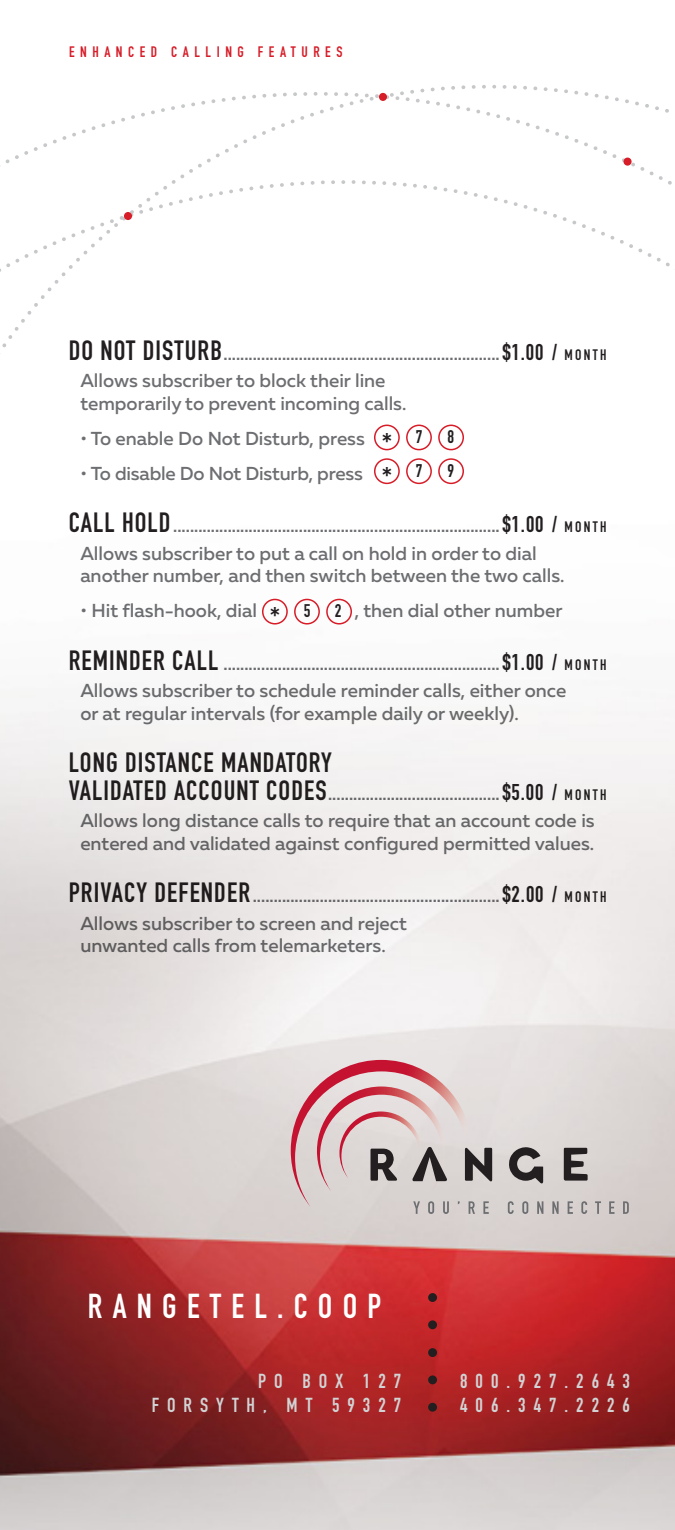
<style>
.page{position:relative;width:675px;height:1530px;background:#fff}
.page>*{position:absolute;margin:0;border:0;box-sizing:border-box;transform-origin:0 0}
.t1{font:34.25px "DIN Engschrift";letter-spacing:.3em;color:#fff}
.t2{font:28px "DIN Engschrift";color:#231f20}
.t3{font:27.5px "DIN Engschrift";letter-spacing:.04em;color:#231f20}
.t4{font:22.5px "DIN Engschrift";letter-spacing:.04em;color:#6d6e71}
.t5{font:20px/24px "DIN Engschrift";letter-spacing:.4em;color:#d1d3d4}
.t6{font:500 18.75px/22.5px "Muller";color:#6d6e71}
.t7{font:18px "DIN Engschrift";color:#231f20}
.t8{font:15px "DIN Engschrift";letter-spacing:.37em;color:#d71d28}
.s1{font-size:27.5px;color:#231f20}
.s2{color:#231f20}
.s3{font-size:15px;color:#231f20}
</style>
<div class="page">
<img style="left:0;top:424px;width:675px;height:1106px">
<div style="left:428px;top:1348px;width:9px;height:9px;background:#231f20;border-radius:50%"></div>
<div style="left:428px;top:1375px;width:9px;height:9px;background:#231f20;border-radius:50%"></div>
<div style="left:428px;top:1403px;width:9px;height:9px;background:#231f20;border-radius:50%"></div>
<div style="left:428px;top:1293px;width:9px;height:9px;background:#231f20;border-radius:50%"></div>
<div style="left:428px;top:1320px;width:9px;height:9px;background:#231f20;border-radius:50%"></div>
<svg style="left:505px;top:1147px;width:38px;height:37px"></svg>
<svg style="left:564px;top:1148px;width:24px;height:33px"></svg>
<svg style="left:291px;top:1060px;width:201px;height:154px;background:#d1b9ba"></svg>
<svg style="left:508px;top:1201px;width:6px;height:13px"></svg>
<svg style="left:522px;top:1201px;width:6px;height:13px"></svg>
<svg style="left:537px;top:1201px;width:6px;height:13px"></svg>
<svg style="left:552px;top:1201px;width:7px;height:13px"></svg>
<svg style="left:568px;top:1201px;width:5px;height:13px"></svg>
<svg style="left:581px;top:1201px;width:6px;height:13px"></svg>
<svg style="left:595px;top:1201px;width:6px;height:13px"></svg>
<svg style="left:609px;top:1201px;width:6px;height:13px"></svg>
<svg style="left:623px;top:1201px;width:6px;height:13px"></svg>
<div style="left:374px;top:425px;width:26px;height:25px;border:2px solid #d71d28;border-radius:50%"></div>
<div style="left:406px;top:425px;width:26px;height:25px;border:2px solid #d71d28;border-radius:50%"></div>
<div style="left:438px;top:425px;width:26px;height:25px;border:2px solid #d71d28;border-radius:50%"></div>
<div style="left:374px;top:458px;width:26px;height:26px;border:2px solid #d71d28;border-radius:50%"></div>
<div style="left:406px;top:458px;width:26px;height:26px;border:2px solid #d71d28;border-radius:50%"></div>
<div style="left:438px;top:458px;width:26px;height:26px;border:2px solid #d71d28;border-radius:50%"></div>
<div style="left:262px;top:599px;width:26px;height:26px;border:2px solid #d71d28;border-radius:50%"></div>
<div style="left:294px;top:599px;width:26px;height:26px;border:2px solid #d71d28;border-radius:50%"></div>
<div style="left:326px;top:599px;width:26px;height:26px;border:2px solid #d71d28;border-radius:50%"></div>
<svg style="left:0;top:205px;width:670px;height:84px"></svg>
<svg style="left:0;top:85px;width:672px;height:120px"></svg>
<div style="left:124px;top:212px;width:8px;height:8px;background:#d71d28;border-radius:50%"></div>
<div style="left:379px;top:93px;width:8px;height:8px;background:#d71d28;border-radius:50%"></div>
<div style="left:624px;top:158px;width:8px;height:8px;background:#d71d28;border-radius:50%"></div>
<p class="t8" style="left:69px;top:43px;width:275px">ENHANCED CALLING FEATURES</p>
<p class="t4" style="left:69px;top:339px;width:539px"><span class="s1">DO NOT DISTURB</span>..................................................................<span class="s2">$1.00 /</span> <span class="s3">MONTH</span></p>
<p class="t6" style="left:80px;top:369px;width:328px">Allows subscriber to block their line temporarily to prevent incoming calls.</p>
<p class="t6" style="left:80px;top:427px;width:286px">• To enable Do Not Disturb, press</p>
<p class="t6" style="left:80px;top:462px;width:284px">• To disable Do Not Disturb, press</p>
<p class="t4" style="left:69px;top:511px;width:539px"><span class="s1">CALL HOLD</span>..............................................................................<span class="s2">$1.00 /</span> <span class="s3">MONTH</span></p>
<p class="t6" style="left:80px;top:542px;width:486px">Allows subscriber to put a call on hold in order to dial another number, and then switch between the two calls.</p>
<p class="t6" style="left:80px;top:599px;width:178px">• Hit flash-hook, dial</p>
<p class="t6" style="left:355px;top:599px;width:209px">, then dial other number</p>
<p class="t4" style="left:69px;top:649px;width:539px"><span class="s1">REMINDER CALL</span> ..................................................................<span class="s2">$1.00 /</span> <span class="s3">MONTH</span></p>
<p class="t6" style="left:80px;top:679px;width:488px">Allows subscriber to schedule reminder calls, either once or at regular intervals (for example daily or weekly).</p>
<h3 class="t3" style="left:69px;top:746px;width:265px">LONG DISTANCE MANDATORY</h3>
<p class="t4" style="left:69px;top:779px;width:539px"><span class="s1">VALIDATED ACCOUNT CODES</span>.........................................<span class="s2">$5.00 /</span> <span class="s3">MONTH</span></p>
<p class="t6" style="left:80px;top:809px;width:516px">Allows long distance calls to require that an account code is entered and validated against configured permitted values.</p>
<p class="t4" style="left:69px;top:881px;width:539px"><span class="s1">PRIVACY DEFENDER</span>...........................................................<span class="s2">$2.00 /</span> <span class="s3">MONTH</span></p>
<p class="t6" style="left:80px;top:912px;width:328px">Allows subscriber to screen and reject unwanted calls from telemarketers.</p>
<h2 class="t2" style="left:382px;top:427px;width:42px">* <sup>7</sup></h2>
<p class="t7" style="left:447px;top:426px;width:8px">8</p>
<h2 class="t2" style="left:382px;top:461px;width:42px">* <sup>7</sup></h2>
<p class="t7" style="left:447px;top:460px;width:8px">9</p>
<h2 class="t2" style="left:270px;top:601px;width:42px">* <sup>5</sup></h2>
<p class="t7" style="left:335px;top:600px;width:8px">2</p>
<h1 class="t1" style="left:88px;top:1286px;width:295px">RANGETEL.COOP</h1>
<p class="t5" style="left:152px;top:1369px;width:251px;text-align:right">PO BOX 127<br>FORSYTH, MT 59327</p>
<p class="t5" style="left:460px;top:1369px;width:171px">800.927.2643<br>406.347.2226</p>
</div>
